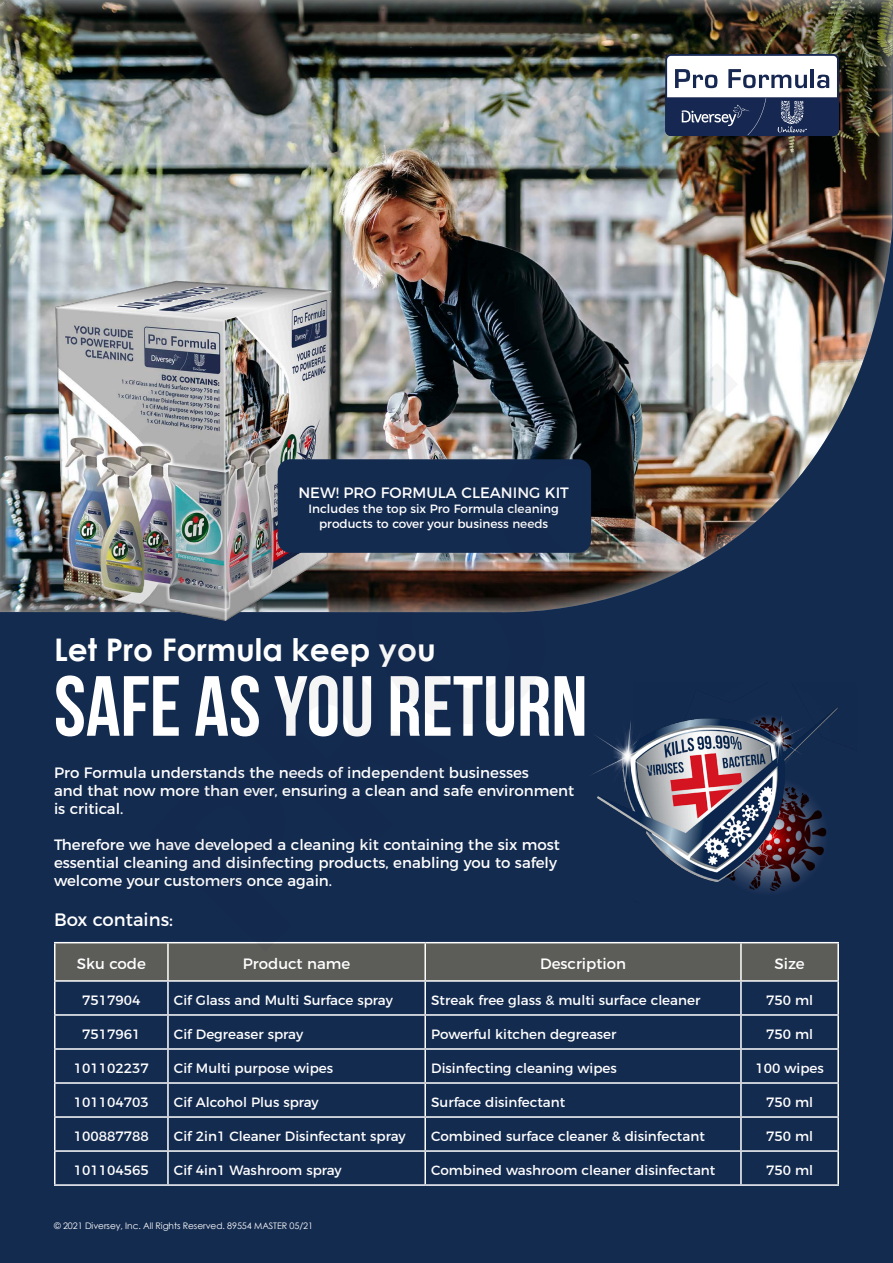
<style>
.page{position:relative;width:893px;height:1263px;background:#142b50}
.page>*{position:absolute;margin:0;border:0;box-sizing:border-box;transform-origin:0 0}
.t1{font:700 85.2px "Bebas Neue";color:#fff}
.t2{font:700 31.2px "Century Gothic";color:#fff}
.t3{font:18px "Montserrat";color:#fff}
.t4{font:15px/18px "Montserrat";color:#fff}
.t5{font:13.5px "Montserrat";color:#fff}
.t6{font:12px/15px "Montserrat";color:#fff;text-align:center}
.t7{font:9px "Century Gothic";letter-spacing:-.01em;color:#fff}
</style>
<div class="page">
<div style="left:0;top:0;width:893px;height:615px;background:#fff;opacity:.75"></div>
<img style="left:0;top:244px;width:400px;height:371px">
<hr style="left:54px;top:942px;width:114px;height:1px;background:#fff">
<hr style="left:54px;top:943px;width:2px;height:37px;background:#fff">
<hr style="left:741px;top:942px;width:98px;height:1px;background:#fff">
<hr style="left:837px;top:943px;width:2px;height:37px;background:#fff">
<hr style="left:54px;top:1016px;width:2px;height:32px;background:#fff">
<hr style="left:837px;top:1016px;width:2px;height:32px;background:#fff">
<hr style="left:54px;top:1050px;width:2px;height:32px;background:#fff">
<hr style="left:837px;top:1050px;width:2px;height:32px;background:#fff">
<hr style="left:54px;top:1118px;width:2px;height:32px;background:#fff">
<hr style="left:837px;top:1118px;width:2px;height:32px;background:#fff">
<hr style="left:54px;top:1152px;width:2px;height:32px;background:#fff">
<hr style="left:837px;top:1152px;width:2px;height:32px;background:#fff">
<hr style="left:54px;top:1184px;width:114px;height:2px;background:#fff">
<hr style="left:168px;top:1184px;width:257px;height:2px;background:#fff">
<hr style="left:425px;top:1184px;width:316px;height:2px;background:#fff">
<hr style="left:741px;top:1184px;width:98px;height:2px;background:#fff">
<hr style="left:167px;top:1016px;width:2px;height:32px;background:#fff">
<hr style="left:424px;top:1016px;width:2px;height:32px;background:#fff">
<hr style="left:740px;top:1016px;width:2px;height:32px;background:#fff">
<hr style="left:54px;top:1048px;width:114px;height:2px;background:#fff">
<hr style="left:168px;top:1048px;width:257px;height:2px;background:#fff">
<hr style="left:167px;top:1050px;width:2px;height:32px;background:#fff">
<hr style="left:425px;top:1048px;width:316px;height:2px;background:#fff">
<hr style="left:424px;top:1050px;width:2px;height:32px;background:#fff">
<hr style="left:741px;top:1048px;width:98px;height:2px;background:#fff">
<hr style="left:740px;top:1050px;width:2px;height:32px;background:#fff">
<hr style="left:167px;top:1118px;width:2px;height:32px;background:#fff">
<hr style="left:424px;top:1118px;width:2px;height:32px;background:#fff">
<hr style="left:740px;top:1118px;width:2px;height:32px;background:#fff">
<hr style="left:54px;top:1150px;width:114px;height:2px;background:#fff">
<hr style="left:168px;top:1150px;width:257px;height:2px;background:#fff">
<hr style="left:167px;top:1152px;width:2px;height:32px;background:#fff">
<hr style="left:425px;top:1150px;width:316px;height:2px;background:#fff">
<hr style="left:424px;top:1152px;width:2px;height:32px;background:#fff">
<hr style="left:741px;top:1150px;width:98px;height:2px;background:#fff">
<hr style="left:740px;top:1152px;width:2px;height:32px;background:#fff">
<hr style="left:54px;top:980px;width:114px;height:2px;background:#fff">
<hr style="left:54px;top:982px;width:2px;height:32px;background:#fff">
<hr style="left:168px;top:980px;width:257px;height:2px;background:#fff">
<hr style="left:167px;top:982px;width:2px;height:32px;background:#fff">
<hr style="left:425px;top:980px;width:316px;height:2px;background:#fff">
<hr style="left:424px;top:982px;width:2px;height:32px;background:#fff">
<hr style="left:741px;top:980px;width:98px;height:2px;background:#fff">
<hr style="left:740px;top:982px;width:2px;height:32px;background:#fff">
<hr style="left:837px;top:982px;width:2px;height:32px;background:#fff">
<hr style="left:54px;top:1014px;width:114px;height:2px;background:#fff">
<hr style="left:168px;top:1014px;width:257px;height:2px;background:#fff">
<hr style="left:425px;top:1014px;width:316px;height:2px;background:#fff">
<hr style="left:741px;top:1014px;width:98px;height:2px;background:#fff">
<hr style="left:54px;top:1082px;width:114px;height:2px;background:#fff">
<hr style="left:54px;top:1084px;width:2px;height:32px;background:#fff">
<hr style="left:168px;top:1082px;width:257px;height:2px;background:#fff">
<hr style="left:167px;top:1084px;width:2px;height:32px;background:#fff">
<hr style="left:425px;top:1082px;width:316px;height:2px;background:#fff">
<hr style="left:424px;top:1084px;width:2px;height:32px;background:#fff">
<hr style="left:741px;top:1082px;width:98px;height:2px;background:#fff">
<hr style="left:740px;top:1084px;width:2px;height:32px;background:#fff">
<hr style="left:837px;top:1084px;width:2px;height:32px;background:#fff">
<hr style="left:54px;top:1116px;width:114px;height:2px;background:#fff">
<hr style="left:168px;top:1116px;width:257px;height:2px;background:#fff">
<hr style="left:425px;top:1116px;width:316px;height:2px;background:#fff">
<hr style="left:741px;top:1116px;width:98px;height:2px;background:#fff">
<svg style="left:665px;top:54px;width:174px;height:82px"></svg>
<img style="left:55px;top:311px;width:783px;height:670px">
<p class="t4" style="left:298px;top:483px;width:272px">NEW! PRO FORMULA CLEANING KIT</p>
<p class="t6" style="left:309px;top:501px;width:252px">Includes the top six Pro Formula cleaning products to cover your business needs</p>
<p class="t2" style="left:54px;top:626px;width:383px">Let Pro Formula keep you</p>
<p class="t1" style="left:54px;top:660px;width:535px">SAFE AS YOU RETURN</p>
<p class="t4" style="left:54px;top:762px;width:522px">Pro Formula understands the needs of independent businesses<br>and that now more than ever, ensuring a clean and safe environment is critical.</p>
<p class="t4" style="left:54px;top:834px;width:508px">Therefore we have developed a cleaning kit containing the six most essential cleaning and disinfecting products, enabling you to safely welcome your customers once again.</p>
<p class="t3" style="left:54px;top:905px;width:121px">Box contains:</p>
<p class="t4" style="left:77px;top:953px;width:71px">Sku code</p>
<p class="t4" style="left:243px;top:953px;width:109px">Product name</p>
<p class="t4" style="left:540px;top:953px;width:88px">Description</p>
<p class="t4" style="left:774px;top:953px;width:32px">Size</p>
<p class="t5" style="left:82px;top:989px;width:60px">7517904</p>
<p class="t5" style="left:174px;top:989px;width:220px">Cif Glass and Multi Surface spray</p>
<p class="t5" style="left:431px;top:989px;width:271px">Streak free glass &amp; multi surface cleaner</p>
<p class="t5" style="left:766px;top:989px;width:49px">750 ml</p>
<p class="t5" style="left:82px;top:1023px;width:60px">7517961</p>
<p class="t5" style="left:174px;top:1023px;width:131px">Cif Degreaser spray</p>
<p class="t5" style="left:431px;top:1023px;width:187px">Powerful kitchen degreaser</p>
<p class="t5" style="left:766px;top:1023px;width:49px">750 ml</p>
<p class="t5" style="left:74px;top:1057px;width:76px">101102237</p>
<p class="t5" style="left:174px;top:1057px;width:161px">Cif Multi purpose wipes</p>
<p class="t5" style="left:431px;top:1057px;width:187px">Disinfecting cleaning wipes</p>
<p class="t5" style="left:755px;top:1057px;width:70px">100 wipes</p>
<p class="t5" style="left:74px;top:1091px;width:76px">101104703</p>
<p class="t5" style="left:174px;top:1091px;width:146px">Cif Alcohol Plus spray</p>
<p class="t5" style="left:431px;top:1091px;width:136px">Surface disinfectant</p>
<p class="t5" style="left:766px;top:1091px;width:49px">750 ml</p>
<p class="t5" style="left:74px;top:1125px;width:76px">100887788</p>
<p class="t5" style="left:174px;top:1125px;width:233px">Cif 2in1 Cleaner Disinfectant spray</p>
<p class="t5" style="left:431px;top:1125px;width:275px">Combined surface cleaner &amp; disinfectant</p>
<p class="t5" style="left:766px;top:1125px;width:49px">750 ml</p>
<p class="t5" style="left:74px;top:1159px;width:76px">101104565</p>
<p class="t5" style="left:174px;top:1159px;width:169px">Cif 4in1 Washroom spray</p>
<p class="t5" style="left:431px;top:1159px;width:286px">Combined washroom cleaner disinfectant</p>
<p class="t5" style="left:766px;top:1159px;width:49px">750 ml</p>
<p class="t7" style="left:54px;top:1220px;width:261px">© 2021 Diversey, Inc. All Rights Reserved. 89554 MASTER 05/21</p>
</div>
